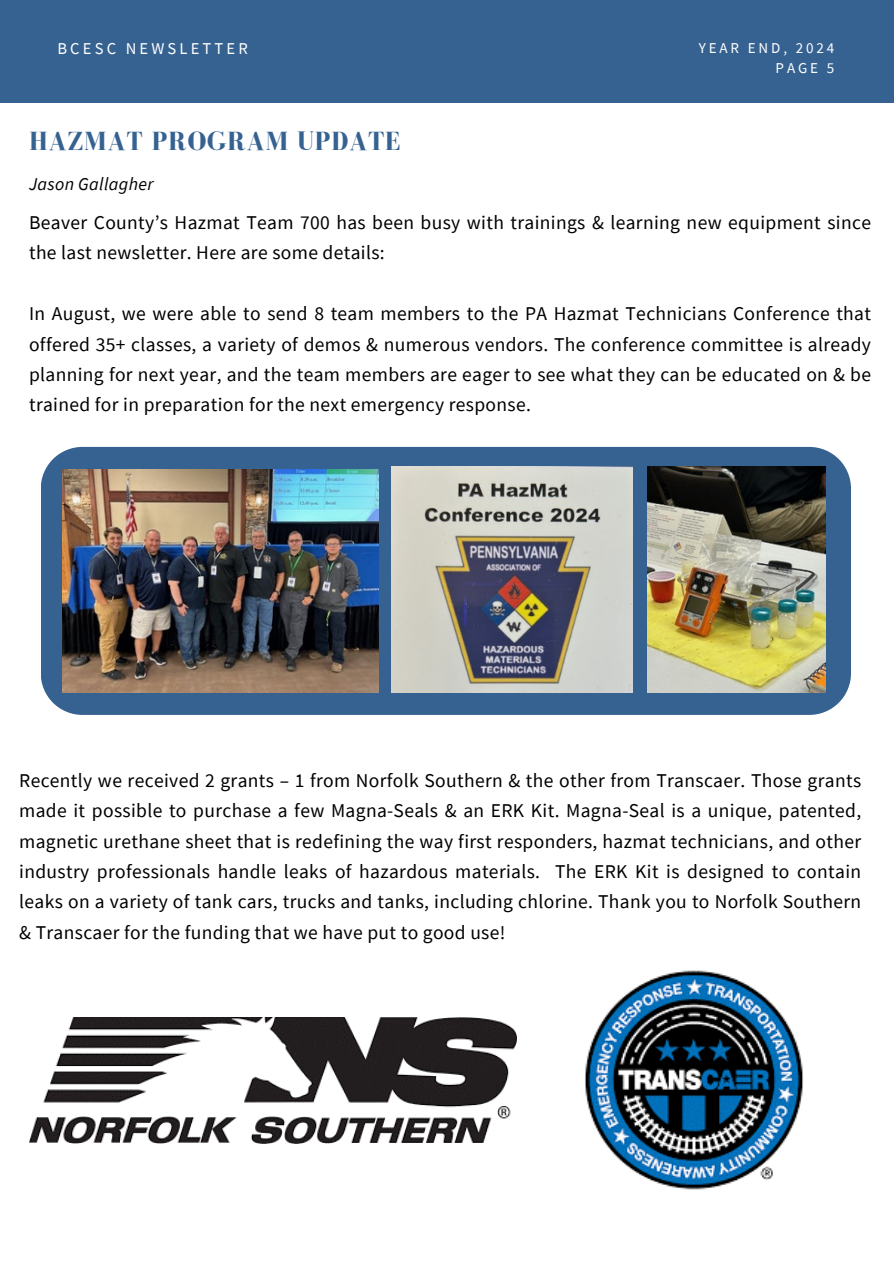
<style>
.page{position:relative;width:894px;height:1264px;background:#fff}
.page>*{position:absolute;margin:0;border:0;box-sizing:border-box;transform-origin:0 0}
.t1{font:700 27px "Bodoni FLF";letter-spacing:.03em;color:#366291}
.t2{font:19.5px/30.3px "Source Sans Pro";letter-spacing:.02em;color:#000;text-align:justify}
.t3{font:italic 18px "Source Sans Pro";letter-spacing:.02em;color:#000}
.t4{font:16.5px "Source Sans Pro";letter-spacing:.19em;color:#fff}
.t5{font:15px "Source Sans Pro";letter-spacing:.19em;color:#fff}
</style>
<div class="page">
<div style="left:0;top:0;width:893px;height:102px;background:#366291"></div>
<img style="left:516px;top:970px;width:288px;height:220px">
<img style="left:29px;top:1017px;width:487px;height:126px">
<svg style="left:41px;top:447px;width:809px;height:268px;background:#3d6794"></svg>
<img style="left:63px;top:469px;width:315px;height:223px">
<img style="left:647px;top:466px;width:178px;height:226px">
<img style="left:391px;top:466px;width:241px;height:226px">
<p class="t4" style="left:57px;top:38px;width:192px">BCESC NEWSLETTER</p>
<p class="t5" style="left:698px;top:38px;width:137px">YEAR END, 2024</p>
<p class="t5" style="left:775px;top:59px;width:60px">PAGE 5</p>
<h1 class="t1" style="left:29px;top:127px;width:373px">HAZMAT PROGRAM UPDATE</h1>
<p class="t3" style="left:29px;top:172px;width:126px">Jason Gallagher</p>
<h2 class="t2" style="left:29px;top:207px;width:843px">Beaver County’s Hazmat Team 700 has been busy with trainings &amp; learning new equipment since the last newsletter. Here are some details:</h2>
<h2 class="t2" style="left:29px;top:298px;width:843px">In August, we were able to send 8 team members to the PA Hazmat Technicians Conference that offered 35+ classes, a variety of demos &amp; numerous vendors. The conference committee is already planning for next year, and the team members are eager to see what they can be educated on &amp; be trained for in preparation for the next emergency response.</h2>
<h2 class="t2" style="left:19px;top:764px;width:843px">Recently we received 2 grants – 1 from Norfolk Southern &amp; the other from Transcaer. Those grants made it possible to purchase a few Magna-Seals &amp; an ERK Kit. Magna-Seal is a unique, patented, magnetic urethane sheet that is redefining the way first responders, hazmat technicians, and other industry professionals handle leaks of hazardous materials. The ERK Kit is designed to contain leaks on a variety of tank cars, trucks and tanks, including chlorine. Thank you to Norfolk Southern &amp; Transcaer for the funding that we have put to good use!</h2>
</div>
